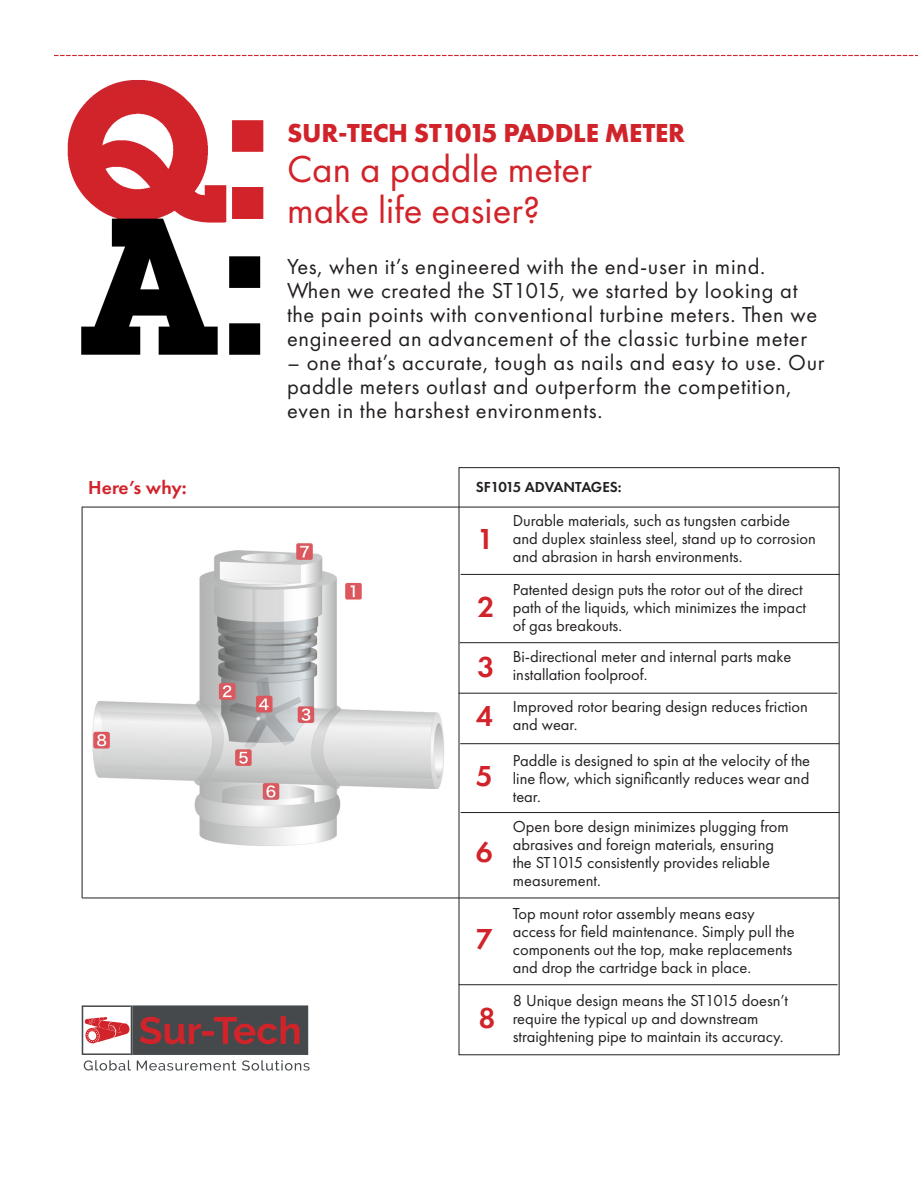
<style>
.page{position:relative;width:918px;height:1188px;background:#fff}
.page>*{position:absolute;margin:0;border:0;box-sizing:border-box;transform-origin:0 0}
.t1{font:39px "Futura PT";color:#d1232a}
.t2{font:600 30px "Futura PT";color:#d1232a}
.t3{font:700 27px "Futura PT";letter-spacing:-.01em;color:#d1232a}
.t4{font:22.5px/24px "Futura PT";letter-spacing:.03em;color:#231f20}
.Subheadings{font:600 19.5px "Futura PT";color:#d1232a}
.t5{font:16.5px/18px "Futura PT";color:#231f20}
.t6{font:600 15px "Futura PT";letter-spacing:-.005em;color:#231f20}
</style>
<div class="page">
<svg style="left:54px;top:55px;width:864px;height:1px"></svg>
<img style="left:67px;top:80px;width:197px;height:275px">
<img style="left:92px;top:543px;width:352px;height:303px">
<hr style="left:82px;top:507px;width:757px;height:1px;background:#231f20">
<hr style="left:82px;top:898px;width:757px;height:1px;background:#231f20">
<hr style="left:82px;top:507px;width:1px;height:391px;background:#231f20">
<hr style="left:461px;top:574px;width:379px;height:1px;background:#231f20">
<hr style="left:460px;top:642px;width:379px;height:1px;background:#231f20">
<hr style="left:459px;top:693px;width:379px;height:1px;background:#231f20">
<hr style="left:460px;top:743px;width:379px;height:1px;background:#231f20">
<hr style="left:461px;top:812px;width:379px;height:1px;background:#231f20">
<hr style="left:459px;top:984px;width:379px;height:1px;background:#231f20">
<svg style="left:82px;top:1005px;width:228px;height:66px"></svg>
<p class="t3" style="left:287px;top:116px;width:400px">SUR-TECH ST1015 PADDLE METER</p>
<p class="t1" style="left:287px;top:146px;width:306px">Can a paddle meter</p>
<p class="t1" style="left:287px;top:187px;width:254px">make life easier?</p>
<p class="t4" style="left:287px;top:254px;width:532px">Yes, when it’s engineered with the end-user in mind.<br>When we created the ST1015, we started by looking at the pain points with conventional turbine meters. Then we engineered an advancement of the classic turbine meter</p>
<p class="t4" style="left:287px;top:350px;width:539px">– one that’s accurate, tough as nails and easy to use. Our paddle meters outlast and outperform the competition, even in the harshest environments.</p>
<p class="Subheadings" style="left:88px;top:475px;width:100px">Here’s why:</p>
<p class="t6" style="left:476px;top:478px;width:147px">SF1015 ADVANTAGES:</p>
<p class="t5" style="left:513px;top:511px;width:305px">Durable materials, such as tungsten carbide and duplex stainless steel, stand up to corrosion and abrasion in harsh environments.</p>
<p class="t5" style="left:513px;top:580px;width:295px">Patented design puts the rotor out of the direct path of the liquids, which minimizes the impact of gas breakouts.</p>
<p class="t5" style="left:513px;top:648px;width:280px">Bi-directional meter and internal parts make installation foolproof.</p>
<p class="t5" style="left:513px;top:697px;width:297px">Improved rotor bearing design reduces friction and wear.</p>
<p class="t5" style="left:513px;top:751px;width:299px;text-align:justify">Paddle is designed to spin at the velocity of the line flow, which significantly reduces wear and tear.</p>
<p class="t5" style="left:513px;top:817px;width:277px">Open bore design minimizes plugging from abrasives and foreign materials, ensuring the ST1015 consistently provides reliable measurement.</p>
<p class="t5" style="left:513px;top:904px;width:283px">Top mount rotor assembly means easy access for field maintenance. Simply pull the components out the top, make replacements and drop the cartridge back in place.</p>
<p class="t5" style="left:513px;top:991px;width:277px">8 Unique design means the ST1015 doesn’t require the typical up and downstream straightening pipe to maintain its accuracy.</p>
<p class="t2" style="left:477px;top:521px;width:19px">1</p>
<p class="t2" style="left:477px;top:588px;width:19px">2</p>
<p class="t2" style="left:477px;top:648px;width:19px">3</p>
<p class="t2" style="left:476px;top:697px;width:19px">4</p>
<p class="t2" style="left:476px;top:757px;width:19px">5</p>
<p class="t2" style="left:476px;top:833px;width:19px">6</p>
<p class="t2" style="left:476px;top:920px;width:19px">7</p>
<p class="t2" style="left:479px;top:999px;width:19px">8</p>
</div>
